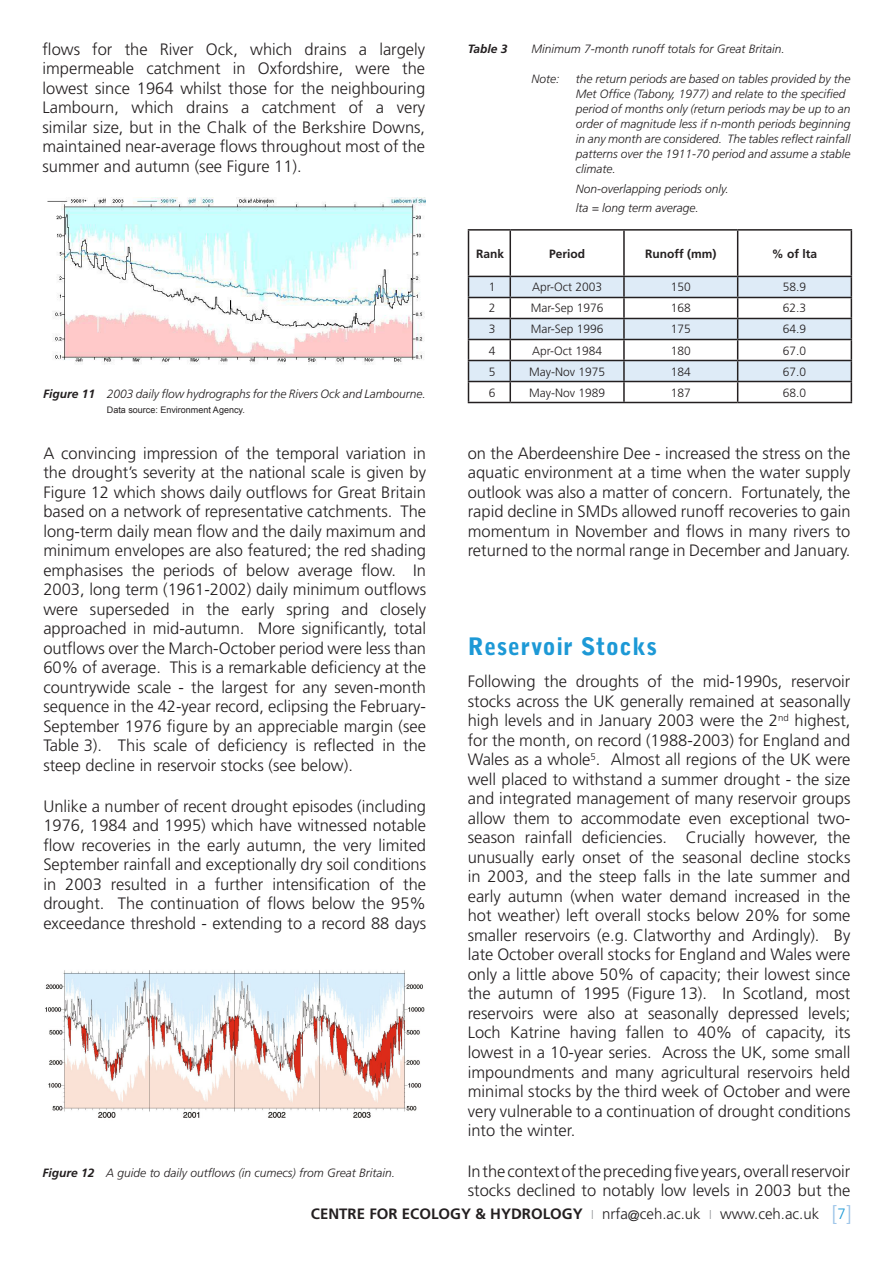
<style>
.page{position:relative;width:893px;height:1263px;background:#fff}
.page>*{position:absolute;margin:0;border:0;box-sizing:border-box;transform-origin:0 0}
.Heading_2{font:900 24px "Bell Gothic Std";letter-spacing:.025em;color:#1d99d6}
.Body{font:300 16.5px/19.5px "Frutiger LT Std";color:#231f20;text-align:justify}
.t1{font:300 15px "Frutiger LT Std";color:#231f20}
.Caption_Heading{font:italic 300 12px "Frutiger LT Std";color:#231f20}
.Body-2{font:300 12px "Frutiger LT Std";color:#231f20}
.Body-3{font:700 12px "Frutiger LT Std";color:#231f20}
.Caption_Heading-2{font:italic 700 12px "Frutiger LT Std";color:#231f20}
.Caption_Heading-3{font:9px "Arial";color:#231f20}
.s1{font-weight:700}
.s2{font-size:12px;color:#939598}
.s3{font-size:21px;color:#9ac3e8}
.s4{color:#1d99d6}
</style>
<div class="page">
<img style="left:47px;top:198px;width:379px;height:167px">
<img style="left:45px;top:970px;width:380px;height:148px">
<hr style="left:468px;top:229px;width:42px;height:2px;background:#231f20">
<hr style="left:468px;top:231px;width:1px;height:45px;background:#231f20">
<hr style="left:510px;top:229px;width:114px;height:2px;background:#231f20">
<hr style="left:509px;top:231px;width:2px;height:45px;background:#231f20">
<hr style="left:624px;top:229px;width:114px;height:2px;background:#231f20">
<hr style="left:623px;top:231px;width:2px;height:45px;background:#231f20">
<hr style="left:738px;top:229px;width:114px;height:2px;background:#231f20">
<hr style="left:737px;top:231px;width:1px;height:45px;background:#231f20">
<hr style="left:851px;top:231px;width:1px;height:45px;background:#231f20">
<svg style="left:468px;top:276px;width:384px;height:126px"></svg>
<hr style="left:468px;top:402px;width:42px;height:1px;background:#231f20">
<hr style="left:510px;top:402px;width:114px;height:1px;background:#231f20">
<hr style="left:624px;top:402px;width:114px;height:1px;background:#231f20">
<hr style="left:738px;top:402px;width:114px;height:1px;background:#231f20">
<p class="Body" style="left:43px;top:40px;width:384px">flows for the River Ock, which drains a largely impermeable catchment in Oxfordshire, were the lowest since 1964 whilst those for the neighbouring Lambourn, which drains a catchment of a very similar size, but in the Chalk of the Berkshire Downs, maintained near-average flows throughout most of the summer and autumn (see Figure 11).</p>
<p class="Caption_Heading" style="left:43px;top:387px;width:384px"><span class="s1">Figure 11</span> 2003 daily flow hydrographs for the Rivers Ock and Lambourne.</p>
<p class="Caption_Heading-3" style="left:107px;top:404px;width:139px">Data source: Environment Agency.</p>
<p class="Body" style="left:43px;top:444px;width:384px">A convincing impression of the temporal variation in the drought’s severity at the national scale is given by Figure 12 which shows daily outflows for Great Britain based on a network of representative catchments. The long-term daily mean flow and the daily maximum and minimum envelopes are also featured; the red shading emphasises the periods of below average flow. In 2003, long term (1961-2002) daily minimum outflows were superseded in the early spring and closely approached in mid-autumn. More significantly, total outflows over the March-October period were less than 60% of average. This is a remarkable deficiency at the countrywide scale - the largest for any seven-month sequence in the 42-year record, eclipsing the February-September 1976 figure by an appreciable margin (see Table 3). This scale of deficiency is reflected in the steep decline in reservoir stocks (see below).</p>
<p class="Body" style="left:43px;top:796px;width:384px">Unlike a number of recent drought episodes (including 1976, 1984 and 1995) which have witnessed notable flow recoveries in the early autumn, the very limited September rainfall and exceptionally dry soil conditions in 2003 resulted in a further intensification of the drought. The continuation of flows below the 95% exceedance threshold - extending to a record 88 days</p>
<p class="Caption_Heading" style="left:43px;top:1166px;width:354px"><span class="s1">Figure 12</span> A guide to daily outflows (in cumecs) from Great Britain.</p>
<p class="Caption_Heading-2" style="left:468px;top:42px;width:41px">Table 3</p>
<p class="Caption_Heading" style="left:531px;top:42px;width:255px">Minimum 7-month runoff totals for Great Britain.</p>
<p class="Caption_Heading" style="left:531px;top:72px;width:30px">Note:</p>
<p class="Caption_Heading" style="left:576px;top:72px;width:276px">the return periods are based on tables provided by the</p>
<p class="Caption_Heading" style="left:576px;top:87px;width:271px">Met Office (Tabony, 1977) and relate to the specified</p>
<p class="Caption_Heading" style="left:576px;top:102px;width:276px">period of months only (return periods may be up to an</p>
<p class="Caption_Heading" style="left:576px;top:117px;width:276px">order of magnitude less if n-month periods beginning</p>
<p class="Caption_Heading" style="left:576px;top:132px;width:276px">in any month are considered. The tables reflect rainfall</p>
<p class="Caption_Heading" style="left:576px;top:147px;width:276px">patterns over the 1911-70 period and assume a stable</p>
<p class="Caption_Heading" style="left:576px;top:162px;width:41px">climate.</p>
<p class="Caption_Heading" style="left:576px;top:182px;width:154px">Non-overlapping periods only.</p>
<p class="Caption_Heading" style="left:576px;top:201px;width:125px">lta = long term average.</p>
<p class="Body-3" style="left:476px;top:246px;width:30px">Rank</p>
<p class="Body-3" style="left:549px;top:246px;width:38px">Period</p>
<p class="Body-3" style="left:645px;top:246px;width:73px">Runoff (mm)</p>
<p class="Body-3" style="left:772px;top:246px;width:47px">% of lta</p>
<p class="Body-2" style="left:489px;top:280px;width:8px">1</p>
<p class="Body-2" style="left:532px;top:280px;width:72px">Apr-Oct 2003</p>
<p class="Body-2" style="left:671px;top:280px;width:22px">150</p>
<p class="Body-2" style="left:783px;top:280px;width:25px">58.9</p>
<p class="Body-2" style="left:489px;top:302px;width:8px">2</p>
<p class="Body-2" style="left:531px;top:302px;width:74px">Mar-Sep 1976</p>
<p class="Body-2" style="left:671px;top:302px;width:22px">168</p>
<p class="Body-2" style="left:783px;top:302px;width:25px">62.3</p>
<p class="Body-2" style="left:489px;top:323px;width:8px">3</p>
<p class="Body-2" style="left:531px;top:323px;width:74px">Mar-Sep 1996</p>
<p class="Body-2" style="left:671px;top:323px;width:22px">175</p>
<p class="Body-2" style="left:783px;top:323px;width:25px">64.9</p>
<p class="Body-2" style="left:489px;top:344px;width:8px">4</p>
<p class="Body-2" style="left:532px;top:344px;width:72px">Apr-Oct 1984</p>
<p class="Body-2" style="left:671px;top:344px;width:22px">180</p>
<p class="Body-2" style="left:783px;top:344px;width:25px">67.0</p>
<p class="Body-2" style="left:489px;top:365px;width:8px">5</p>
<p class="Body-2" style="left:529px;top:365px;width:78px">May-Nov 1975</p>
<p class="Body-2" style="left:671px;top:365px;width:22px">184</p>
<p class="Body-2" style="left:783px;top:365px;width:25px">67.0</p>
<p class="Body-2" style="left:489px;top:386px;width:8px">6</p>
<p class="Body-2" style="left:529px;top:386px;width:78px">May-Nov 1989</p>
<p class="Body-2" style="left:671px;top:386px;width:22px">187</p>
<p class="Body-2" style="left:783px;top:386px;width:25px">68.0</p>
<p class="Body" style="left:468px;top:444px;width:384px">on the Aberdeenshire Dee - increased the stress on the aquatic environment at a time when the water supply outlook was also a matter of concern. Fortunately, the rapid decline in SMDs allowed runoff recoveries to gain momentum in November and flows in many rivers to returned to the normal range in December and January.</p>
<p class="Heading_2" style="left:468px;top:632px;width:191px">Reservoir Stocks</p>
<p class="Body" style="left:468px;top:672px;width:384px">Following the droughts of the mid-1990s, reservoir stocks across the UK generally remained at seasonally high levels and in January 2003 were the 2<sup>nd</sup> highest, for the month, on record (1988-2003) for England and Wales as a whole<sup>5</sup>. Almost all regions of the UK were well placed to withstand a summer drought - the size and integrated management of many reservoir groups allow them to accommodate even exceptional two&shy;season rainfall deficiencies. Crucially however, the unusually early onset of the seasonal decline stocks in 2003, and the steep falls in the late summer and early autumn (when water demand increased in the hot weather) left overall stocks below 20% for some smaller reservoirs (e.g. Clatworthy and Ardingly). By late October overall stocks for England and Wales were only a little above 50% of capacity; their lowest since the autumn of 1995 (Figure 13). In Scotland, most reservoirs were also at seasonally depressed levels; Loch Katrine having fallen to 40% of capacity, its lowest in a 10-year series. Across the UK, some small impoundments and many agricultural reservoirs held minimal stocks by the third week of October and were very vulnerable to a continuation of drought conditions into the winter.</p>
<p class="Body" style="left:468px;top:1161px;width:384px">In the context of the preceding five years, overall reservoir stocks declined to notably low levels in 2003 but the</p>
<p class="t1" style="left:311px;top:1205px;width:542px"><span class="s1">CENTRE FOR ECOLOGY &amp; HYDROLOGY</span> <span class="s2">l</span> nrfa@ceh.ac.uk <span class="s2">l</span> www.ceh.ac.uk <span class="s3">[</span><span class="s4">7</span><span class="s3">]</span></p>
</div>
